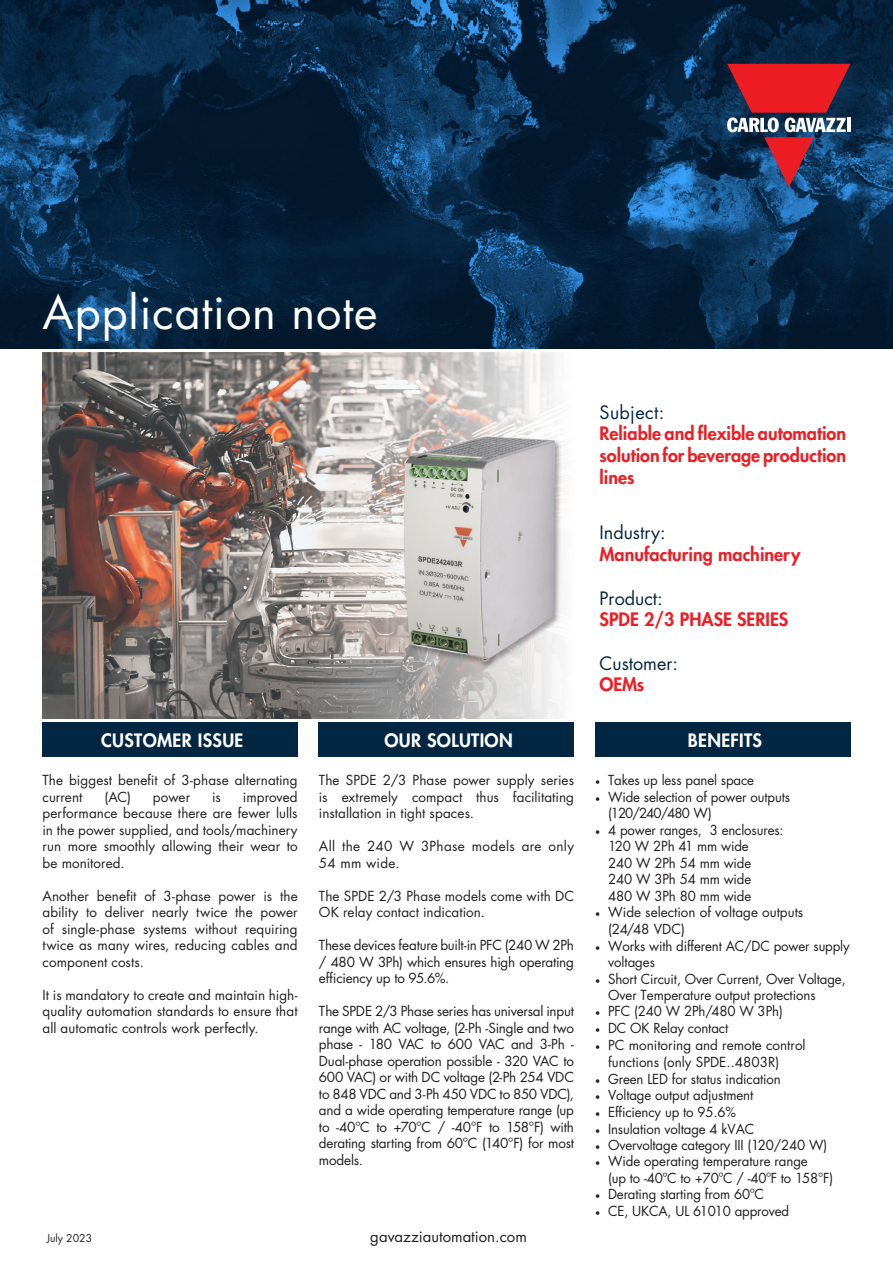
<style>
.page{position:relative;width:893px;height:1263px;background:#fff}
.page>*{position:absolute;margin:0;border:0;box-sizing:border-box;transform-origin:0 0}
.t1{font:45px "Futura Std";letter-spacing:.02em;color:#fff}
.t2{font:800 18px/21.6px "Futura Std";color:#ee1d23;text-align:justify}
.t3{font:800 18px "Futura Std";letter-spacing:.02em;color:#fff}
.t4{font:18px "Futura Std";color:#032742}
.t5{font:18px "Futura Std";letter-spacing:.02em;color:#032742}
.t6{font:15px "Futura Std";color:#231f20}
.t7{font:13.5px/16.5px "Futura Std";letter-spacing:-.01em;color:#231f20}
.t8{font:13.5px/16.5px "Futura Std";letter-spacing:.02em;color:#231f20}
.t9{font:10.5px "Futura Std";color:#231f20}
.s1{font-family:"Minion Pro"}
</style>
<div class="page">
<img style="left:0;top:0;width:893px;height:349px">
<svg style="left:727px;top:64px;width:123px;height:123px;background:#783c53"></svg>
<hr style="left:847px;top:118px;width:3px;height:14px;background:#fff">
<div style="left:43px;top:723px;width:255px;height:34px;background:#032742"></div>
<div style="left:595px;top:723px;width:255px;height:34px;background:#032742"></div>
<div style="left:319px;top:723px;width:255px;height:34px;background:#032742"></div>
<img style="left:43px;top:353px;width:520px;height:366px">
<div style="left:402px;top:435px;width:161px;height:234px;background:#231f20;opacity:.4"></div>
<img style="left:403px;top:436px;width:152px;height:226px">
<h1 class="t1" style="left:43px;top:284px;width:336px">Application note</h1>
<h2 class="t5" style="left:600px;top:401px;width:66px">Subject:</h2>
<h2 class="t2" style="left:600px;top:423px;width:248px">Reliable and flexible automation solution for beverage production lines</h2>
<h2 class="t4" style="left:600px;top:521px;width:68px">Industry:</h2>
<h2 class="t2" style="left:600px;top:543px;width:202px">Manufacturing machinery</h2>
<h2 class="t4" style="left:600px;top:586px;width:65px">Product:</h2>
<h2 class="t2" style="left:600px;top:609px;width:190px">SPDE 2/3 PHASE SERIES</h2>
<h2 class="t4" style="left:600px;top:652px;width:80px">Customer:</h2>
<h2 class="t2" style="left:600px;top:674px;width:46px">OEMs</h2>
<h2 class="t3" style="left:101px;top:729px;width:144px">CUSTOMER ISSUE</h2>
<h2 class="t3" style="left:384px;top:729px;width:130px">OUR SOLUTION</h2>
<h2 class="t3" style="left:688px;top:729px;width:76px">BENEFITS</h2>
<p class="t7" style="left:43px;top:772px;width:257px">The biggest benefit of 3-phase alternating current</p>
<p class="t7" style="left:43px;top:788px;width:257px;text-align:justify;text-indent:200px">improved performance because there are fewer lulls in the power supplied, and tools/machinery run more smoothly allowing their wear to be monitored.</p>
<p class="t7" style="left:43px;top:887px;width:257px;text-align:justify">Another benefit of 3-phase power is the ability to deliver nearly twice the power of single-phase systems without requiring twice as many wires, reducing cables and component costs.</p>
<p class="t7" style="left:43px;top:986px;width:257px;text-align:justify">It is mandatory to create and maintain high&shy;quality automation standards to ensure that all automatic controls work perfectly.</p>
<p class="t7" style="left:104px;top:788px;width:28px">(AC)</p>
<p class="t7" style="left:153px;top:788px;width:39px">power</p>
<p class="t7" style="left:212px;top:788px;width:10px">is</p>
<p class="t7" style="left:319px;top:772px;width:257px;text-align:justify">The SPDE 2/3 Phase power supply series is extremely compact thus facilitating installation in tight spaces.</p>
<p class="t8" style="left:319px;top:838px;width:257px">All the 240 W 3Phase models are only<br>54 mm wide.</p>
<p class="t7" style="left:319px;top:887px;width:257px">The SPDE 2/3 Phase models come with DC<br>OK relay contact indication.</p>
<p class="t7" style="left:319px;top:937px;width:257px;text-align:justify">These devices feature built-in PFC (240 W 2Ph / 480 W 3Ph) which ensures high operating efficiency up to 95.6%.</p>
<p class="t7" style="left:319px;top:1003px;width:257px;text-align:justify">The SPDE 2/3 Phase series has universal input range with AC voltage, (2-Ph -Single and two phase - 180 VAC to 600 VAC and 3-Ph - Dual-phase operation possible - 320 VAC to 600 VAC) or with DC voltage (2-Ph 254 VDC to 848 VDC and 3-Ph 450 VDC to 850 VDC), and a wide operating temperature range (up to -40ºC to +70ºC / -40ºF to 158ºF) with derating starting from 60ºC (140ºF) for most models.</p>
<p class="t9" style="left:47px;top:1231px;width:47px">July 2023</p>
<p class="t6" style="left:370px;top:1226px;width:158px">gavazziautomation.com</p>
<p class="t7" style="left:595px;top:772px;width:160px"><span class="s1">•</span> Takes up less panel space</p>
<p class="t7" style="left:608px;top:788px;width:183px;text-indent:-13px"><span class="s1">•</span> Wide selection of power outputs (120/240/480 W)</p>
<p class="t7" style="left:608px;top:821px;width:177px;text-indent:-13px"><span class="s1">•</span> 4 power ranges, 3 enclosures:<br>120 W 2Ph 41 mm wide<br>240 W 2Ph 54 mm wide<br>240 W 3Ph 54 mm wide<br>480 W 3Ph 80 mm wide</p>
<p class="t7" style="left:608px;top:904px;width:197px;text-indent:-13px"><span class="s1">•</span> Wide selection of voltage outputs (24/48 VDC)</p>
<p class="t7" style="left:608px;top:938px;width:243px;line-height:16px;text-indent:-13px"><span class="s1">•</span> Works with different AC/DC power supply voltages</p>
<p class="t7" style="left:608px;top:971px;width:239px;line-height:16px;text-indent:-13px"><span class="s1">•</span> Short Circuit, Over Current, Over Voltage,<br>Over Temperature output protections</p>
<p class="t7" style="left:595px;top:1003px;width:189px"><span class="s1">•</span> PFC (240 W 2Ph/480 W 3Ph)</p>
<p class="t7" style="left:595px;top:1019px;width:134px"><span class="s1">•</span> DC OK Relay contact</p>
<p class="t7" style="left:608px;top:1036px;width:199px;line-height:17.2px;text-indent:-13px"><span class="s1">•</span> PC monitoring and remote control functions (only SPDE..4803R)</p>
<p class="t7" style="left:595px;top:1070px;width:187px"><span class="s1">•</span> Green LED for status indication</p>
<p class="t7" style="left:595px;top:1087px;width:159px"><span class="s1">•</span> Voltage output adjustment</p>
<p class="t7" style="left:595px;top:1103px;width:142px"><span class="s1">•</span> Efficiency up to 95.6%</p>
<p class="t7" style="left:595px;top:1121px;width:161px"><span class="s1">•</span> Insulation voltage 4 kVAC</p>
<p class="t7" style="left:595px;top:1136px;width:234px"><span class="s1">•</span> Overvoltage category III (120/240 W)</p>
<p class="t7" style="left:608px;top:1153px;width:227px;text-indent:-13px"><span class="s1">•</span> Wide operating temperature range<br>(up to -40ºC to +70ºC / -40ºF to 158°F)</p>
<p class="t7" style="left:595px;top:1186px;width:170px"><span class="s1">•</span> Derating starting from 60ºC</p>
<p class="t7" style="left:595px;top:1202px;width:195px"><span class="s1">•</span> CE, UKCA, UL 61010 approved</p>
</div>
